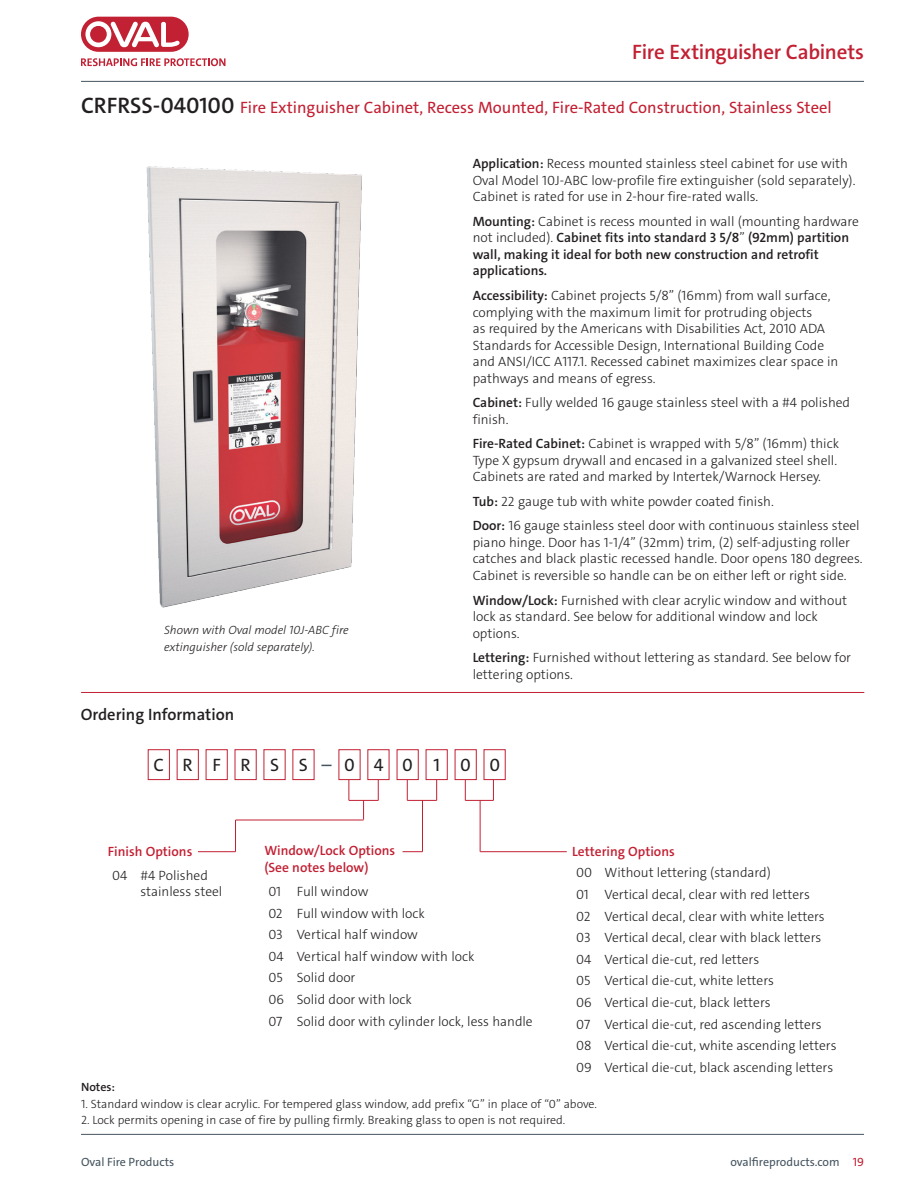
<style>
.page{position:relative;width:918px;height:1188px;background:#fff}
.page>*{position:absolute;margin:0;border:0;box-sizing:border-box;transform-origin:0 0}
.t1{font:600 21px "The Sans C4 s";letter-spacing:-.015em;color:#c22033}
.t2{font:18px "The Sans C4 s";color:#231f20}
.Product_Title{font:16.5px "The Sans C4 s";color:#c31f32}
.table-options{font:600 16.5px "The Sans C4 s";color:#231f20}
.Body{font:300 13.5px/16.5px "The Sans C4 s";color:#231f20}
.table-ordering-info{font:300 13.5px/16.2px "The Sans C4 s";color:#231f20}
.Body-2{font:600 13.5px/16.5px "The Sans C4 s";color:#231f20}
.table-options-2{font:600 13.5px/16.2px "The Sans C4 s";color:#c22033}
.Body-3{font:300 12px "The Sans C4 s";color:#231f20}
.Body-4{font:italic 300 12px/16.5px "The Sans C4 s";color:#231f20}
.t3{font:12px "The Sans C4 s";color:#465560}
.Body-5{font:600 12px "The Sans C4 s";color:#231f20}
.s1{font-weight:600;font-size:22.5px;color:#231f20}
.s2{font-weight:600}
.s3{font-weight:300}
.s4{color:#c22033}
</style>
<div class="page">
<hr style="left:81px;top:1134px;width:783px;height:1px;background:#465560">
<hr style="left:81px;top:81px;width:783px;height:1px;background:#465560">
<div style="left:81px;top:17px;width:108px;height:35px;background:#c22033;border-radius:17px"></div>
<svg style="left:85px;top:21px;width:95px;height:27px"></svg>
<svg style="left:81px;top:58px;width:144px;height:8px"></svg>
<div style="left:206px;top:749px;width:22px;height:31px;border:1px solid #c22033"></div>
<div style="left:235px;top:749px;width:22px;height:31px;border:1px solid #c22033"></div>
<div style="left:264px;top:749px;width:22px;height:31px;border:1px solid #c22033"></div>
<div style="left:293px;top:749px;width:21px;height:31px;border:1px solid #c22033"></div>
<div style="left:339px;top:749px;width:22px;height:31px;border:1px solid #c22033"></div>
<div style="left:367px;top:749px;width:22px;height:31px;border:1px solid #c22033"></div>
<div style="left:397px;top:749px;width:22px;height:31px;border:1px solid #c22033"></div>
<div style="left:426px;top:749px;width:22px;height:31px;border:1px solid #c22033"></div>
<hr style="left:422px;top:800px;width:1px;height:52px;background:#c22033">
<hr style="left:407px;top:800px;width:30px;height:1px;background:#c22033">
<svg style="left:407px;top:780px;width:1px;height:20px"></svg>
<svg style="left:436px;top:780px;width:1px;height:20px"></svg>
<svg style="left:403px;top:851px;width:19px;height:1px"></svg>
<hr style="left:236px;top:820px;width:128px;height:1px;background:#c22033">
<svg style="left:349px;top:780px;width:30px;height:40px"></svg>
<div style="left:455px;top:749px;width:22px;height:31px;border:1px solid #c22033"></div>
<div style="left:484px;top:749px;width:22px;height:31px;border:1px solid #c22033"></div>
<hr style="left:480px;top:800px;width:1px;height:52px;background:#c22033">
<svg style="left:465px;top:780px;width:29px;height:21px"></svg>
<hr style="left:480px;top:851px;width:87px;height:1px;background:#c22033">
<hr style="left:198px;top:851px;width:38px;height:1px;background:#c22033">
<hr style="left:81px;top:692px;width:783px;height:1px;background:#c22033">
<hr style="left:235px;top:820px;width:1px;height:32px;background:#c22033">
<div style="left:148px;top:749px;width:22px;height:31px;border:1px solid #c22033"></div>
<div style="left:177px;top:749px;width:22px;height:31px;border:1px solid #c22033"></div>
<img style="left:146px;top:166px;width:216px;height:442px">
<p class="t1" style="left:632px;top:38px;width:233px">Fire Extinguisher Cabinets</p>
<p class="Product_Title" style="left:81px;top:97px;width:752px"><span class="s1">CRFRSS-040100</span> Fire Extinguisher Cabinet, Recess Mounted, Fire-Rated Construction, Stainless Steel</p>
<p class="Body-4" style="left:164px;top:622px;width:186px">Shown with Oval model 10J-ABC fire extinguisher (sold separately).</p>
<p class="table-options" style="left:81px;top:704px;width:155px">Ordering Information</p>
<p class="t2" style="left:154px;top:754px;width:12px">C</p>
<p class="t2" style="left:183px;top:754px;width:12px">R</p>
<p class="t2" style="left:212px;top:754px;width:10px">F</p>
<p class="t2" style="left:240px;top:754px;width:12px">R</p>
<p class="t2" style="left:270px;top:754px;width:11px">S</p>
<p class="t2" style="left:299px;top:754px;width:11px">S</p>
<p class="t2" style="left:344px;top:754px;width:12px">0</p>
<p class="t2" style="left:374px;top:754px;width:11px">4</p>
<p class="t2" style="left:402px;top:754px;width:12px">0</p>
<p class="t2" style="left:433px;top:754px;width:8px">1</p>
<p class="Body" style="left:473px;top:156px;width:384px"><span class="s2">Application:</span> Recess mounted stainless steel cabinet for use with<br>Oval Model 10J-ABC low-profile fire extinguisher (sold separately).<br>Cabinet is rated for use in 2-hour fire-rated walls.</p>
<p class="Body-2" style="left:473px;top:213px;width:388px">Mounting: <span class="s3">Cabinet is recess mounted in wall (mounting hardware not included).</span> Cabinet fits into standard 3 5/8<span class="s3">”</span> (92mm) partition wall, making it ideal for both new construction and retrofit applications.</p>
<p class="Body" style="left:473px;top:287px;width:367px"><span class="s2">Accessibility:</span> Cabinet projects 5/8” (16mm) from wall surface, complying with the maximum limit for protruding objects<br>as required by the Americans with Disabilities Act, 2010 ADA Standards for Accessible Design, International Building Code and ANSI/ICC A117.1. Recessed cabinet maximizes clear space in pathways and means of egress.</p>
<p class="Body" style="left:473px;top:394px;width:379px"><span class="s2">Cabinet:</span> Fully welded 16 gauge stainless steel with a #4 polished finish.</p>
<p class="Body" style="left:473px;top:436px;width:368px"><span class="s2">Fire-Rated Cabinet:</span> Cabinet is wrapped with 5/8” (16mm) thick<br>Type X gypsum drywall and encased in a galvanized steel shell.<br>Cabinets are rated and marked by Intertek/Warnock Hersey.</p>
<p class="Body" style="left:473px;top:493px;width:303px"><span class="s2">Tub:</span> 22 gauge tub with white powder coated finish.</p>
<p class="Body" style="left:473px;top:518px;width:391px"><span class="s2">Door:</span> 16 gauge stainless steel door with continuous stainless steel piano hinge. Door has 1-1/4” (32mm) trim, (2) self-adjusting roller catches and black plastic recessed handle. Door opens 180 degrees.<br>Cabinet is reversible so handle can be on either left or right side.</p>
<p class="Body" style="left:473px;top:592px;width:376px"><span class="s2">Window/Lock:</span> Furnished with clear acrylic window and without lock as standard. See below for additional window and lock options.</p>
<p class="Body" style="left:473px;top:649px;width:380px"><span class="s2">Lettering:</span> Furnished without lettering as standard. See below for lettering options.</p>
<p class="t2" style="left:460px;top:754px;width:12px">0</p>
<p class="t2" style="left:489px;top:754px;width:12px">0</p>
<p class="table-options-2" style="left:108px;top:843px;width:86px">Finish Options</p>
<p class="table-ordering-info" style="left:112px;top:868px;width:17px">04</p>
<p class="table-ordering-info" style="left:140px;top:868px;width:83px">#4 Polished stainless steel</p>
<p class="table-options-2" style="left:264px;top:843px;width:132px">Window/Lock Options (See notes below)</p>
<p class="table-ordering-info" style="left:268px;top:883px;width:14px">01</p>
<p class="table-ordering-info" style="left:297px;top:883px;width:73px">Full window</p>
<p class="table-ordering-info" style="left:268px;top:905px;width:16px">02</p>
<p class="table-ordering-info" style="left:297px;top:905px;width:130px">Full window with lock</p>
<p class="table-ordering-info" style="left:268px;top:927px;width:16px">03</p>
<p class="table-ordering-info" style="left:297px;top:927px;width:123px">Vertical half window</p>
<p class="table-ordering-info" style="left:268px;top:948px;width:17px">04</p>
<p class="table-ordering-info" style="left:297px;top:948px;width:179px">Vertical half window with lock</p>
<p class="table-ordering-info" style="left:268px;top:970px;width:16px">05</p>
<p class="table-ordering-info" style="left:297px;top:970px;width:60px">Solid door</p>
<p class="table-ordering-info" style="left:268px;top:991px;width:17px">06</p>
<p class="table-ordering-info" style="left:297px;top:991px;width:117px">Solid door with lock</p>
<p class="table-ordering-info" style="left:268px;top:1013px;width:15px">07</p>
<p class="table-ordering-info" style="left:297px;top:1013px;width:237px">Solid door with cylinder lock, less handle</p>
<p class="table-options-2" style="left:572px;top:843px;width:104px">Lettering Options</p>
<p class="table-ordering-info" style="left:576px;top:865px;width:18px">00</p>
<p class="table-ordering-info" style="left:605px;top:865px;width:168px">Without lettering (standard)</p>
<p class="table-ordering-info" style="left:576px;top:886px;width:14px">01</p>
<p class="table-ordering-info" style="left:605px;top:886px;width:207px">Vertical decal, clear with red letters</p>
<p class="table-ordering-info" style="left:576px;top:908px;width:16px">02</p>
<p class="table-ordering-info" style="left:605px;top:908px;width:222px">Vertical decal, clear with white letters</p>
<p class="table-ordering-info" style="left:576px;top:930px;width:16px">03</p>
<p class="table-ordering-info" style="left:605px;top:930px;width:218px">Vertical decal, clear with black letters</p>
<p class="table-ordering-info" style="left:576px;top:951px;width:17px">04</p>
<p class="table-ordering-info" style="left:605px;top:951px;width:156px">Vertical die-cut, red letters</p>
<p class="table-ordering-info" style="left:576px;top:973px;width:16px">05</p>
<p class="table-ordering-info" style="left:605px;top:973px;width:171px">Vertical die-cut, white letters</p>
<p class="table-ordering-info" style="left:576px;top:994px;width:17px">06</p>
<p class="table-ordering-info" style="left:605px;top:994px;width:168px">Vertical die-cut, black letters</p>
<p class="table-ordering-info" style="left:576px;top:1016px;width:15px">07</p>
<p class="table-ordering-info" style="left:605px;top:1016px;width:219px">Vertical die-cut, red ascending letters</p>
<p class="table-ordering-info" style="left:576px;top:1038px;width:17px">08</p>
<p class="table-ordering-info" style="left:605px;top:1038px;width:233px">Vertical die-cut, white ascending letters</p>
<p class="table-ordering-info" style="left:576px;top:1059px;width:17px">09</p>
<p class="table-ordering-info" style="left:605px;top:1059px;width:230px">Vertical die-cut, black ascending letters</p>
<p class="Body-5" style="left:81px;top:1080px;width:36px">Notes:</p>
<p class="Body-3" style="left:81px;top:1096px;width:518px">1. Standard window is clear acrylic. For tempered glass window, add prefix “G” in place of “0” above.</p>
<p class="Body-3" style="left:81px;top:1113px;width:486px">2. Lock permits opening in case of fire by pulling firmly. Breaking glass to open is not required.</p>
<p class="t3" style="left:81px;top:1154px;width:95px">Oval Fire Products</p>
<p class="t3" style="left:731px;top:1154px;width:135px">ovalfireproducts.com <span class="s4">19</span></p>
</div>
